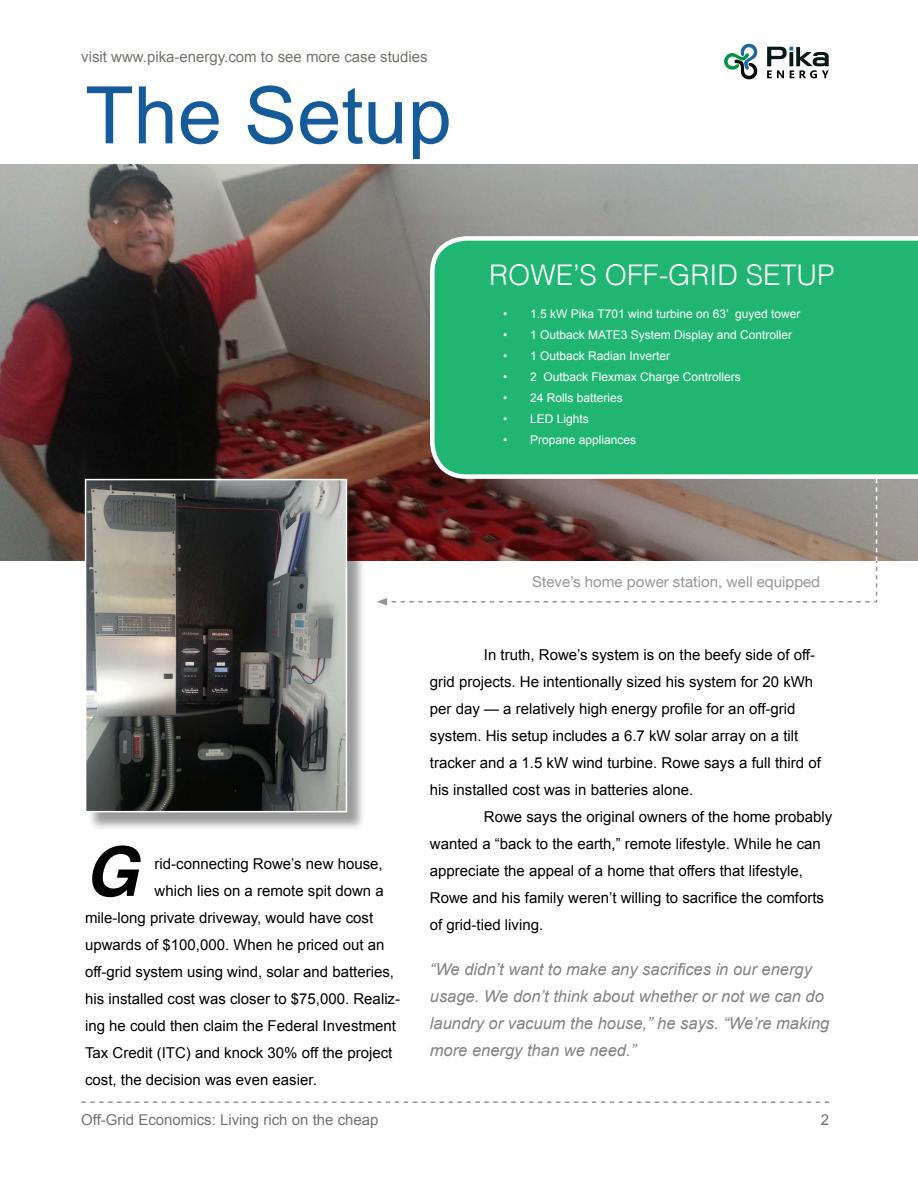
<style>
.page{position:relative;width:918px;height:1188px;background:#fff}
.page>*{position:absolute;margin:0;border:0;box-sizing:border-box;transform-origin:0 0}
.t1{font:79.5px "Arial";color:#165b99}
.Grey_Body__drop_cap{font:italic 700 68.25px "Helvetica";color:#000}
.Box_Header{font:300 28.5px "Helvetica";color:#fff}
.QUOTES{font:italic 16.5px/27px "Arial";color:#808285}
.Grey_Body{font:15px/27px "Arial";color:#000}
.Grey_Body__drop_cap-2{font:15px "Arial";color:#000}
.t2{font:15px "Arial";color:#73736e}
.White_Body{font:15px "Helvetica Neue";color:#939598}
.t3{font:12px "Arial";color:#fff}
</style>
<div class="page">
<svg style="left:81px;top:1101px;width:748px;height:2px"></svg>
<img style="left:0;top:165px;width:918px;height:396px">
<div style="left:87px;top:481px;width:279px;height:350px;background:#000;opacity:.4"></div>
<img style="left:88px;top:482px;width:256px;height:327px">
<div style="left:85px;top:479px;width:262px;height:333px;border:2px solid #fff"></div>
<svg style="left:724px;top:43px;width:34px;height:37px"></svg>
<svg style="left:767px;top:47px;width:62px;height:31px"></svg>
<div style="left:430px;top:236px;width:488px;height:243px;background:#21b573"></div>
<svg style="left:377px;top:479px;width:501px;height:127px"></svg>
<p class="t2" style="left:81px;top:47px;width:348px">visit www.pika-energy.com to see more case studies</p>
<p class="t1" style="left:85px;top:63px;width:368px">The Setup</p>
<p class="Box_Header" style="left:489px;top:250px;width:347px">ROWE’S OFF-GRID SETUP</p>
<p class="t3" style="left:503px;top:306px;width:299px">• 1.5 kW Pika T701 wind turbine on 63’ guyed tower</p>
<p class="t3" style="left:503px;top:327px;width:290px">• 1 Outback MATE3 System Display and Controller</p>
<p class="t3" style="left:503px;top:348px;width:169px">• 1 Outback Radian Inverter</p>
<p class="t3" style="left:503px;top:369px;width:239px">• 2 Outback Flexmax Charge Controllers</p>
<p class="t3" style="left:503px;top:390px;width:121px">• 24 Rolls batteries</p>
<p class="t3" style="left:503px;top:411px;width:87px">• LED Lights</p>
<p class="t3" style="left:503px;top:432px;width:135px">• Propane appliances</p>
<p class="White_Body" style="left:532px;top:571px;width:290px">Steve’s home power station, well equipped</p>
<p class="Grey_Body__drop_cap" style="left:85px;top:816px;width:55px">G</p>
<p class="Grey_Body__drop_cap-2" style="left:155px;top:854px;width:230px">rid-connecting Rowe’s new house,</p>
<p class="Grey_Body__drop_cap-2" style="left:155px;top:881px;width:231px">which lies on a remote spit down a</p>
<p class="Grey_Body__drop_cap-2" style="left:85px;top:908px;width:290px">mile-long private driveway, would have cost</p>
<p class="Grey_Body__drop_cap-2" style="left:85px;top:935px;width:301px">upwards of $100,000. When he priced out an</p>
<p class="Grey_Body__drop_cap-2" style="left:85px;top:962px;width:311px">off-grid system using wind, solar and batteries,</p>
<p class="Grey_Body__drop_cap-2" style="left:85px;top:989px;width:317px">his installed cost was closer to $75,000. Realiz-</p>
<p class="Grey_Body__drop_cap-2" style="left:85px;top:1016px;width:312px">ing he could then claim the Federal Investment</p>
<p class="Grey_Body__drop_cap-2" style="left:85px;top:1043px;width:309px">Tax Credit (ITC) and knock 30% off the project</p>
<p class="Grey_Body__drop_cap-2" style="left:85px;top:1070px;width:233px">cost, the decision was even easier.</p>
<p class="Grey_Body" style="left:430px;top:641px;width:392px;text-indent:54px">In truth, Rowe’s system is on the beefy side of off&shy;grid projects. He intentionally sized his system for 20 kWh per day — a relatively high energy profile for an off-grid system. His setup includes a 6.7 kW solar array on a tilt tracker and a 1.5 kW wind turbine. Rowe says a full third of his installed cost was in batteries alone.</p>
<p class="Grey_Body" style="left:430px;top:803px;width:404px;text-indent:54px">Rowe says the original owners of the home probably wanted a “back to the earth,” remote lifestyle. While he can appreciate the appeal of a home that offers that lifestyle, Rowe and his family weren’t willing to sacrifice the comforts of grid-tied living.</p>
<p class="QUOTES" style="left:430px;top:956px;width:401px">“We didn’t want to make any sacrifices in our energy usage. We don’t think about whether or not we can do laundry or vacuum the house,” he says. “We’re making more energy than we need.”</p>
<p class="t2" style="left:81px;top:1110px;width:299px">Off-Grid Economics: Living rich on the cheap</p>
<p class="t2" style="left:821px;top:1110px;width:10px">2</p>
</div>
